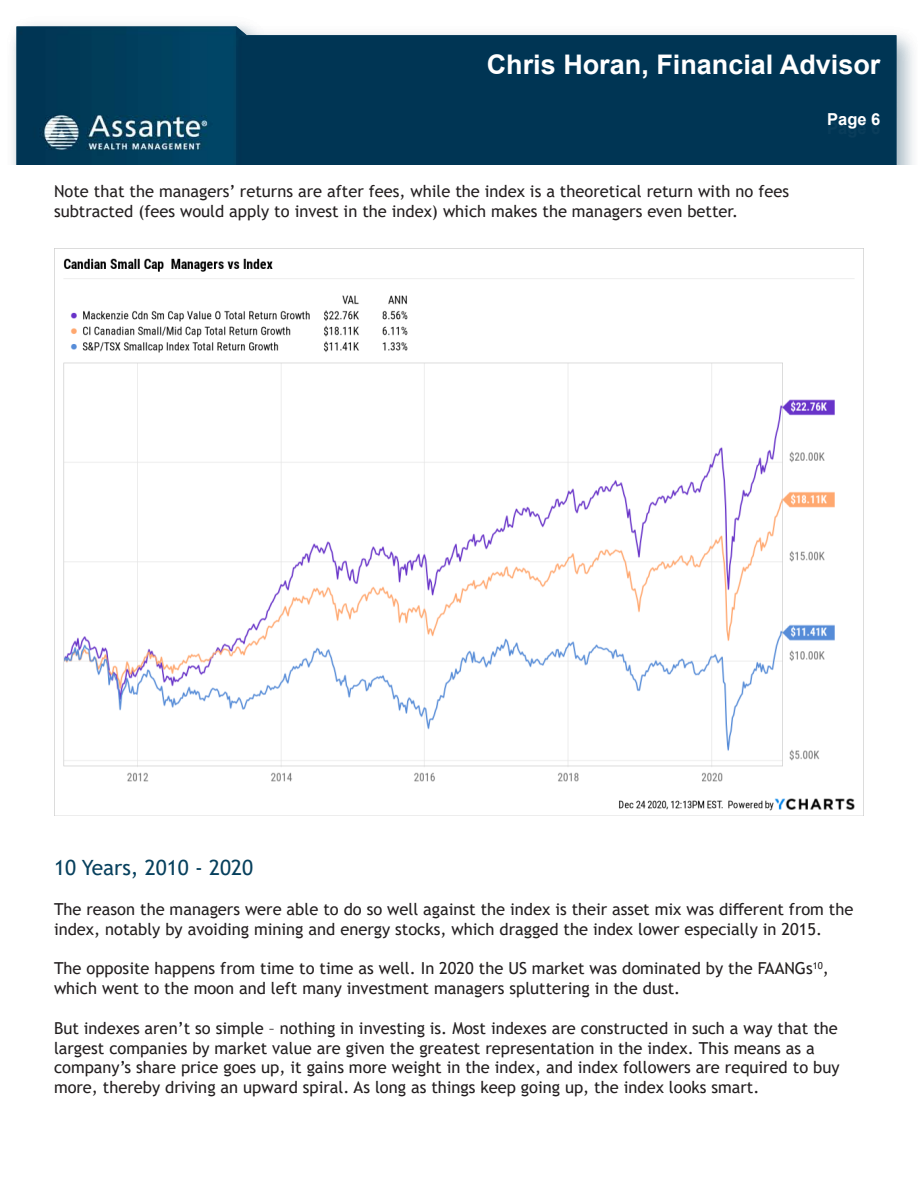
<style>
.page{position:relative;width:918px;height:1188px;background:#fff}
.page>*{position:absolute;margin:0;border:0;box-sizing:border-box;transform-origin:0 0}
.t1{font:700 27px "Arial";color:#fff}
.Sub_Heading{font:21px "Trebuchet MS";color:#07405d}
.t2{font:16.5px/19.8px "Trebuchet MS";color:#231f20}
.t3{font:700 16.5px "Arial";color:#fff}
</style>
<div class="page">
<img style="left:12px;top:24px;width:901px;height:141px">
<img style="left:54px;top:248px;width:810px;height:567px">
<p class="t1" style="left:487px;top:45px;width:395px">Chris Horan, Financial Advisor</p>
<p class="t3" style="left:827px;top:108px;width:55px">Page 6</p>
<p class="t3" style="left:827px;top:117px;width:55px">Page 6</p>
<p class="t2" style="left:54px;top:181px;width:737px">Note that the managers’ returns are after fees, while the index is a theoretical return with no fees subtracted (fees would apply to invest in the index) which makes the managers even better.</p>
<p class="Sub_Heading" style="left:54px;top:855px;width:201px">10 Years, 2010 - 2020</p>
<p class="t2" style="left:54px;top:899px;width:801px">The reason the managers were able to do so well against the index is their asset mix was different from the index, notably by avoiding mining and energy stocks, which dragged the index lower especially in 2015.</p>
<p class="t2" style="left:54px;top:959px;width:776px">The opposite happens from time to time as well. In 2020 the US market was dominated by the FAANGs<sup>10</sup>, which went to the moon and left many investment managers spluttering in the dust.</p>
<p class="t2" style="left:54px;top:1018px;width:787px">But indexes aren’t so simple – nothing in investing is. Most indexes are constructed in such a way that the largest companies by market value are given the greatest representation in the index. This means as a company’s share price goes up, it gains more weight in the index, and index followers are required to buy more, thereby driving an upward spiral. As long as things keep going up, the index looks smart.</p>
</div>
